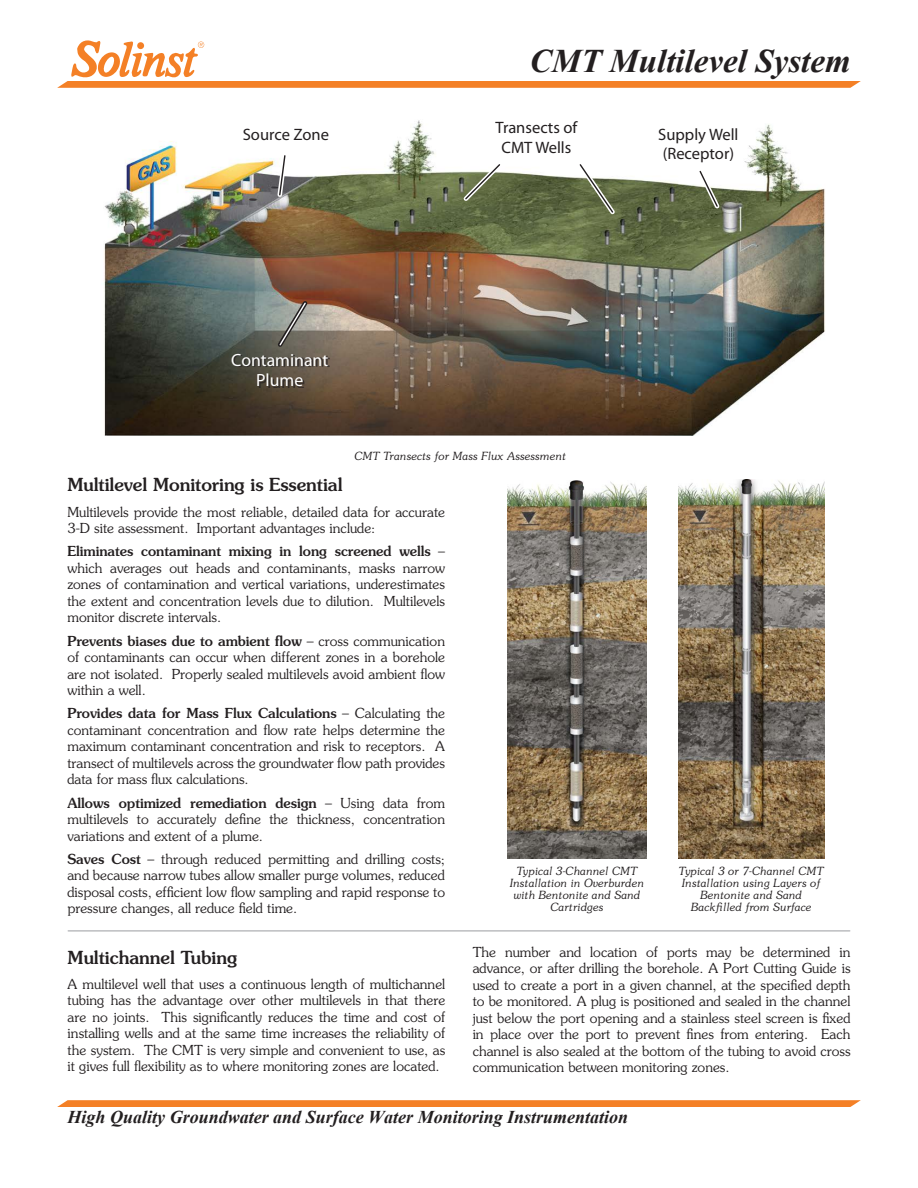
<style>
.page{position:relative;width:918px;height:1188px;background:#fff}
.page>*{position:absolute;margin:0;border:0;box-sizing:border-box;transform-origin:0 0}
.t1{font:italic 700 33px "Times New Roman";color:#231f20}
.t2{font:italic 700 18px "Times New Roman";color:#231f20}
.Body_Subtitles{font:500 18px "Souvenir Std";color:#231f20}
.t3{font:17.7px/20.7px "Myriad Pro";color:#fff;text-align:center}
.t4{font:16.5px/19.4px "Myriad Pro";color:#231f20;text-align:center}
.Body_Text{font:300 13.8px/16.5px "Souvenir Std";color:#231f20;text-align:justify}
.Captions{font:italic 300 11.25px/12px "Souvenir Std";color:#231f20;text-align:center}
.s1{font-weight:500}
</style>
<div class="page">
<svg style="left:57px;top:1100px;width:804px;height:7px;background:#f4852e"></svg>
<svg style="left:57px;top:40px;width:804px;height:48px"></svg>
<img style="left:678px;top:479px;width:146px;height:380px">
<img style="left:508px;top:480px;width:138px;height:378px">
<img style="left:104px;top:120px;width:721px;height:316px">
<div style="left:234px;top:355px;width:95px;height:32px;background:#231f20;opacity:.75"></div>
<svg style="left:460px;top:158px;width:46px;height:47px"></svg>
<svg style="left:275px;top:151px;width:15px;height:49px"></svg>
<svg style="left:574px;top:159px;width:45px;height:59px"></svg>
<svg style="left:694px;top:165px;width:29px;height:47px"></svg>
<svg style="left:274px;top:297px;width:37px;height:54px;background:#87837a"></svg>
<hr style="left:68px;top:930px;width:782px;height:2px;background:#bcbdc0">
<h1 class="t1" style="left:530px;top:38px;width:322px">CMT Multilevel System</h1>
<p class="t4" style="left:243px;top:125px;width:88px">Source Zone</p>
<p class="t4" style="left:496px;top:118px;width:83px">Transects of<br>CMT Wells</p>
<p class="t4" style="left:658px;top:125px;width:82px;text-align:left">Supply Well (Receptor)</p>
<p class="t3" style="left:231px;top:350px;width:98px">Contaminant<br>Plume</p>
<p class="Captions" style="left:354px;top:450px;width:213px">CMT Transects for Mass Flux Assessment</p>
<p class="Body_Subtitles" style="left:67px;top:474px;width:277px">Multilevel Monitoring is Essential</p>
<p class="Body_Text" style="left:67px;top:503px;width:379px">Multilevels provide the most reliable, detailed data for accurate<br>3-D site assessment. Important advantages include:</p>
<p class="Body_Text" style="left:67px;top:543px;width:379px"><span class="s1">Eliminates contaminant mixing in long screened wells</span> – which averages out heads and contaminants, masks narrow zones of contamination and vertical variations, underestimates the extent and concentration levels due to dilution. Multilevels monitor discrete intervals.</p>
<p class="Body_Text" style="left:67px;top:632px;width:379px"><span class="s1">Prevents biases due to ambient flow</span> – cross communication of contaminants can occur when different zones in a borehole are not isolated. Properly sealed multilevels avoid ambient flow within a well.</p>
<p class="Body_Text" style="left:67px;top:705px;width:379px"><span class="s1">Provides data for Mass Flux Calculations</span> – Calculating the contaminant concentration and flow rate helps determine the maximum contaminant concentration and risk to receptors. A transect of multilevels across the groundwater flow path provides data for mass flux calculations.</p>
<p class="Body_Text" style="left:67px;top:794px;width:379px"><span class="s1">Allows optimized remediation design</span> – Using data from multilevels to accurately define the thickness, concentration variations and extent of a plume.</p>
<p class="Body_Text" style="left:67px;top:851px;width:379px"><span class="s1">Saves Cost</span> – through reduced permitting and drilling costs; and because narrow tubes allow smaller purge volumes, reduced disposal costs, efficient low flow sampling and rapid response to pressure changes, all reduce field time.</p>
<p class="Captions" style="left:510px;top:865px;width:136px">Typical 3-Channel CMT<br>Installation in Overburden with Bentonite and Sand</p>
<p class="Captions" style="left:551px;top:901px;width:54px">Cartridges</p>
<p class="Captions" style="left:679px;top:865px;width:147px">Typical 3 or 7-Channel CMT<br>Installation using Layers of<br>Bentonite and Sand<br>Backfilled from Surface</p>
<p class="Body_Subtitles" style="left:68px;top:946px;width:171px">Multichannel Tubing</p>
<p class="Body_Text" style="left:68px;top:976px;width:379px">A multilevel well that uses a continuous length of multichannel tubing has the advantage over other multilevels in that there are no joints. This significantly reduces the time and cost of installing wells and at the same time increases the reliability of the system. The CMT is very simple and convenient to use, as it gives full flexibility as to where monitoring zones are located.</p>
<p class="Body_Text" style="left:473px;top:943px;width:379px">The number and location of ports may be determined in advance, or after drilling the borehole. A Port Cutting Guide is used to create a port in a given channel, at the specified depth to be monitored. A plug is positioned and sealed in the channel just below the port opening and a stainless steel screen is fixed in place over the port to prevent fines from entering. Each channel is also sealed at the bottom of the tubing to avoid cross communication between monitoring zones.</p>
<h2 class="t2" style="left:68px;top:1105px;width:562px">High Quality Groundwater and Surface Water Monitoring Instrumentation</h2>
</div>
